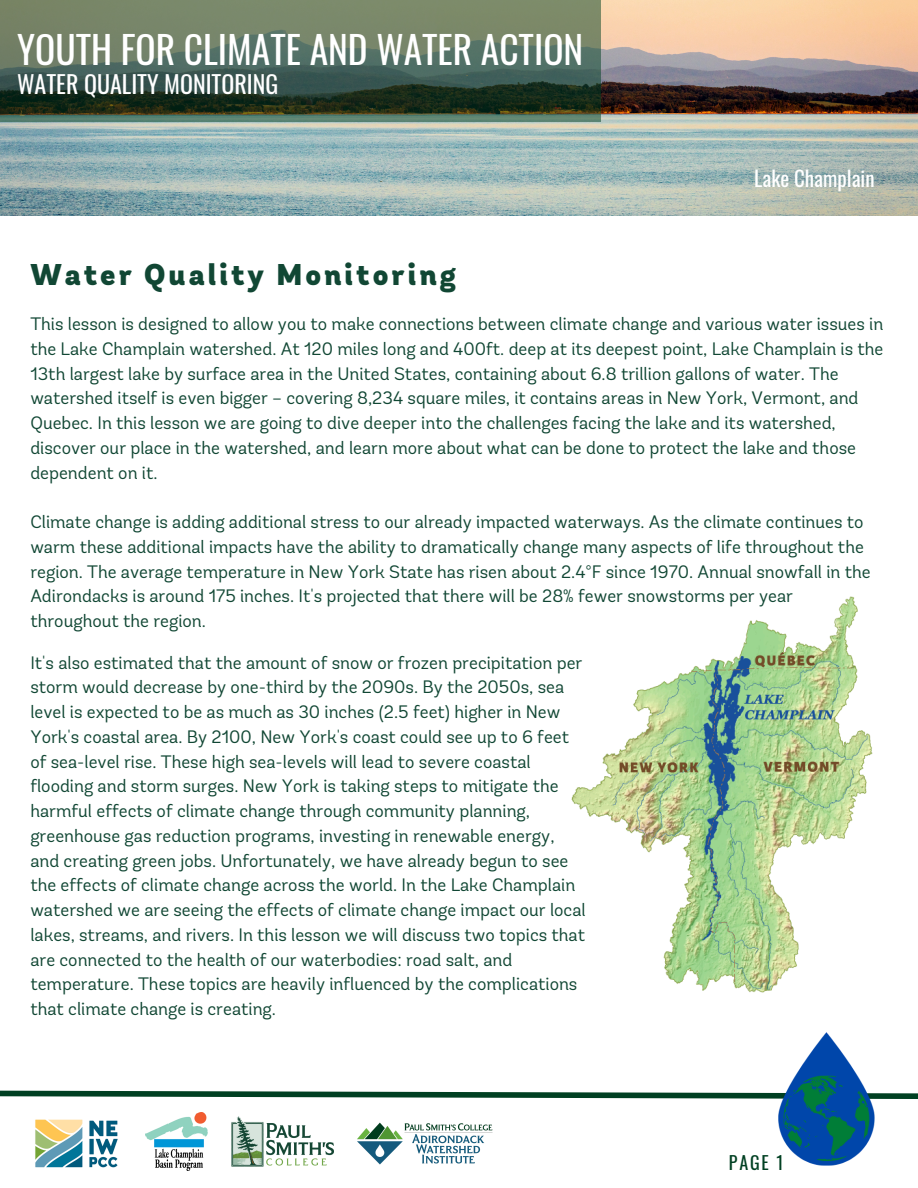
<style>
.page{position:relative;width:918px;height:1188px;background:#fff}
.page>*{position:absolute;margin:0;border:0;box-sizing:border-box;transform-origin:0 0}
.t1{font:37.5px "Oswald";color:#fff}
.t2{font:900 30px "Andes";letter-spacing:.1em;color:#114734}
.t3{font:24px "Oswald";color:#fff}
.t4{font:21px "Oswald";color:#fff}
.t5{font:18px/24.8px "Andes";color:#114734}
.t6{font:18px "Oswald";color:#004022}
</style>
<div class="page">
<svg style="left:0;top:1090px;width:707px;height:9px"></svg>
<img style="left:707px;top:1032px;width:211px;height:134px">
<img style="left:571px;top:596px;width:302px;height:397px">
<img style="left:0;top:0;width:918px;height:215px">
<svg style="left:0;top:0;width:601px;height:121px;background:#536854"></svg>
<img style="left:231px;top:1117px;width:103px;height:49px">
<img style="left:357px;top:1122px;width:135px;height:43px">
<img style="left:145px;top:1112px;width:62px;height:59px">
<img style="left:35px;top:1119px;width:83px;height:49px">
<p class="t1" style="left:17px;top:20px;width:568px">YOUTH FOR CLIMATE AND WATER ACTION</p>
<p class="t3" style="left:17px;top:65px;width:263px">WATER QUALITY MONITORING</p>
<p class="t2" style="left:30px;top:262px;width:427px">Water Quality Monitoring</p>
<h2 class="t4" style="left:754px;top:162px;width:122px">Lake Champlain</h2>
<p class="t5" style="left:30px;top:313px;width:855px">This lesson is designed to allow you to make connections between climate change and various water issues in the Lake Champlain watershed. At 120 miles long and 400ft. deep at its deepest point, Lake Champlain is the 13th largest lake by surface area in the United States, containing about 6.8 trillion gallons of water. The watershed itself is even bigger – covering 8,234 square miles, it contains areas in New York, Vermont, and Quebec. In this lesson we are going to dive deeper into the challenges facing the lake and its watershed, discover our place in the watershed, and learn more about what can be done to protect the lake and those dependent on it.</p>
<h1 class="t5" style="left:30px;top:511px;width:842px">Climate change is adding additional stress to our already impacted waterways. As the climate continues to warm these additional impacts have the ability to dramatically change many aspects of life throughout the region. The average temperature in New York State has risen about 2.4°F since 1970. Annual snowfall in the Adirondacks is around 175 inches. It's projected that there will be 28% fewer snowstorms per year throughout the region.</h1>
<h3 class="t5" style="left:30px;top:652px;width:557px">It's also estimated that the amount of snow or frozen precipitation per storm would decrease by one-third by the 2090s. By the 2050s, sea level is expected to be as much as 30 inches (2.5 feet) higher in New York's coastal area. By 2100, New York's coast could see up to 6 feet of sea-level rise. These high sea-levels will lead to severe coastal flooding and storm surges. New York is taking steps to mitigate the harmful effects of climate change through community planning, greenhouse gas reduction programs, investing in renewable energy, and creating green jobs. Unfortunately, we have already begun to see the effects of climate change across the world. In the Lake Champlain watershed we are seeing the effects of climate change impact our local lakes, streams, and rivers. In this lesson we will discuss two topics that are connected to the health of our waterbodies: road salt, and temperature. These topics are heavily influenced by the complications that climate change is creating.</h3>
<p class="t6" style="left:729px;top:1148px;width:56px">PAGE 1</p>
</div>
